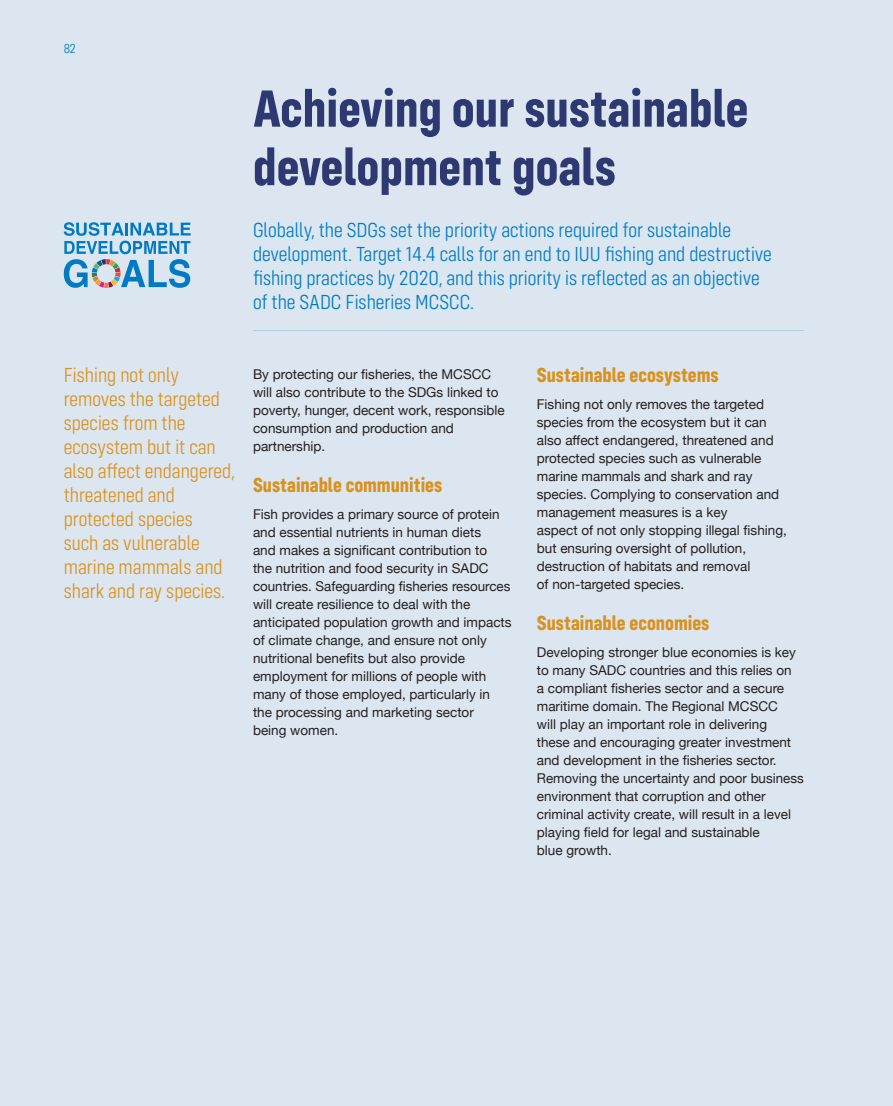
<style>
.page{position:relative;width:893px;height:1106px;background:#dbe6f0}
.page>*{position:absolute;margin:0;border:0;box-sizing:border-box;transform-origin:0 0}
.Main_Heading{font:700 54px/58.5px "Config Condensed";color:#2e3871}
.Intro_text{font:300 21px/24px "Config Condensed";color:#007bc3}
.Highlight_para{font:300 21px/24px "Config Condensed";color:#da911b}
._3rd_level_Heading{font:700 21px "Config Condensed";color:#da911b}
.Bodycopy{font:13.5px/18px "Helvetica Neue";color:#231f20}
.t1{font:300 13.5px "Config Condensed";color:#007bc3}
</style>
<div class="page">
<hr style="left:253px;top:330px;width:551px;height:1px;background:#add1de">
<svg style="left:64px;top:222px;width:127px;height:66px"></svg>
<p class="t1" style="left:64px;top:41px;width:14px">82</p>
<p class="Main_Heading" style="left:253px;top:79px;width:497px">Achieving our sustainable development goals</p>
<p class="Intro_text" style="left:253px;top:218px;width:520px">Globally, the SDGs set the priority actions required for sustainable development. Target 14.4 calls for an end to IUU fishing and destructive fishing practices by 2020, and this priority is reflected as an objective of the SADC Fisheries MCSCC.</p>
<p class="Highlight_para" style="left:64px;top:363px;width:173px">Fishing not only removes the targeted species from the ecosystem but it can also affect endangered, threatened and protected species<br>such as vulnerable marine mammals and shark and ray species.</p>
<p class="Bodycopy" style="left:253px;top:366px;width:253px">By protecting our fisheries, the MCSCC will also contribute to the SDGs linked to poverty, hunger, decent work, responsible consumption and production and partnership.</p>
<p class="_3rd_level_Heading" style="left:253px;top:473px;width:191px">Sustainable communities</p>
<p class="Bodycopy" style="left:253px;top:505px;width:260px">Fish provides a primary source of protein and essential nutrients in human diets<br>and makes a significant contribution to<br>the nutrition and food security in SADC countries. Safeguarding fisheries resources will create resilience to deal with the anticipated population growth and impacts of climate change, and ensure not only nutritional benefits but also provide employment for millions of people with many of those employed, particularly in the processing and marketing sector<br>being women.</p>
<p class="_3rd_level_Heading" style="left:537px;top:363px;width:183px">Sustainable ecosystems</p>
<p class="Bodycopy" style="left:537px;top:396px;width:252px">Fishing not only removes the targeted species from the ecosystem but it can also affect endangered, threatened and protected species such as vulnerable marine mammals and shark and ray species. Complying to conservation and management measures is a key<br>aspect of not only stopping illegal fishing, but ensuring oversight of pollution, destruction of habitats and removal<br>of non-targeted species.</p>
<p class="_3rd_level_Heading" style="left:537px;top:611px;width:174px">Sustainable economies</p>
<p class="Bodycopy" style="left:537px;top:643px;width:268px">Developing stronger blue economies is key to many SADC countries and this relies on<br>a compliant fisheries sector and a secure maritime domain. The Regional MCSCC<br>will play an important role in delivering<br>these and encouraging greater investment and development in the fisheries sector.<br>Removing the uncertainty and poor business environment that corruption and other criminal activity create, will result in a level playing field for legal and sustainable<br>blue growth.</p>
</div>
